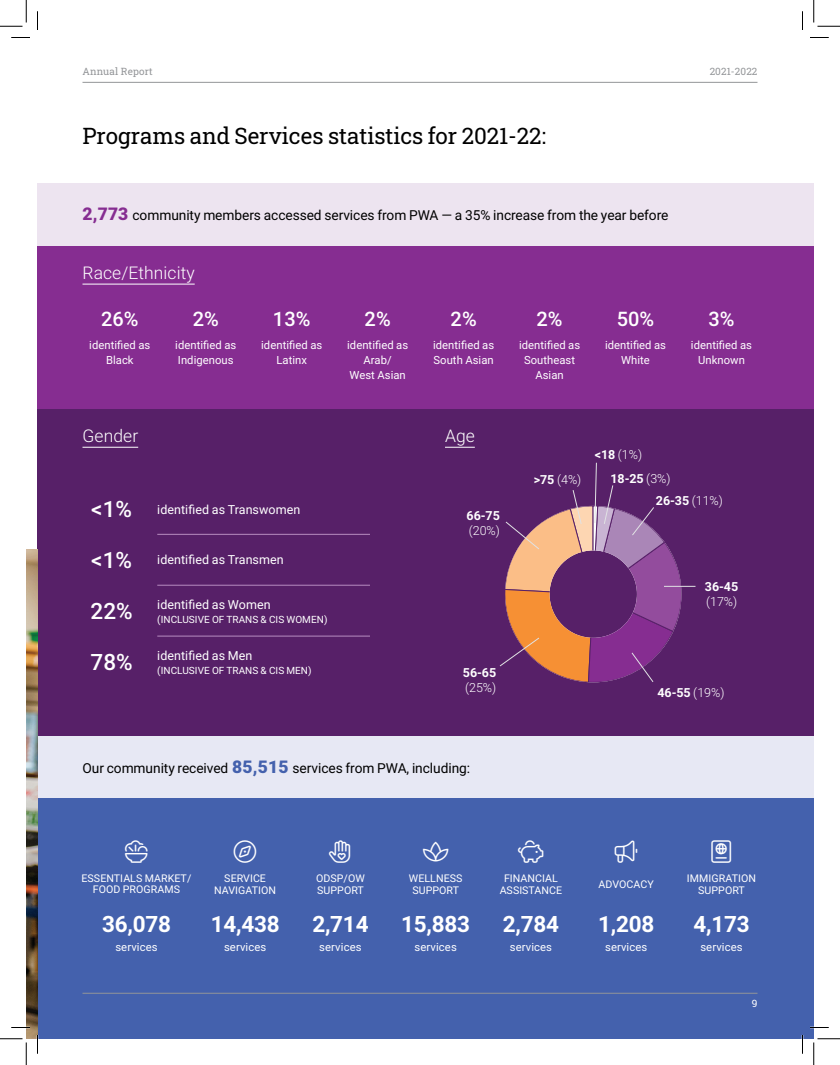
<style>
.page{position:relative;width:840px;height:1065px;background:#fff}
.page>*{position:absolute;margin:0;border:0;box-sizing:border-box;transform-origin:0 0}
.Intro{font:22.5px "Roboto Slab";letter-spacing:-.005em;color:#000}
.bodytext{font:700 22.5px "Roboto";letter-spacing:-.01em;color:#fff}
.bodytext-2{font:500 22.5px "Roboto";color:#fff}
.bodytext-3{font:500 20px "Roboto";color:#fff}
.bodytext-4{font:300 17.5px "Roboto";letter-spacing:.005em;color:#fff}
.bodytext-5{font:13.75px "Roboto";letter-spacing:-.005em;color:#000}
.bodytext-6{font:12.5px "Roboto";letter-spacing:.005em;color:#fff}
.bodytext-7{font:700 12.5px/15px "Roboto";letter-spacing:-.005em;color:#fff}
.bodytext-8{font:300 12.5px "Roboto";color:#fff}
.bodytext-9{font:11.25px/15px "Roboto";letter-spacing:.005em;color:#fff;text-align:center}
.bodytext-10{font:10.62px/11.4px "Roboto";letter-spacing:.005em;color:#fff;text-align:center}
.bodytext-11{font:10px "Roboto";letter-spacing:.005em;color:#fff}
.t1{font:10px "Roboto Slab";letter-spacing:.01em;color:#939598}
.header___footer{font:10px "Roboto Slab";color:#fff}
.s1{font-weight:900;font-size:17.5px;color:#862d91}
.s2{font-weight:300}
.s3{font-weight:700}
.s4{font-weight:900;font-size:17.5px;color:#4461ad}
</style>
<div class="page">
<div style="left:38px;top:798px;width:776px;height:241px;background:#4461ad"></div>
<div style="left:38px;top:735px;width:776px;height:63px;background:#e7e8f4"></div>
<div style="left:38px;top:246px;width:776px;height:163px;background:#862d91"></div>
<div style="left:38px;top:183px;width:776px;height:63px;background:#ede4f0"></div>
<div style="left:38px;top:409px;width:374px;height:326px;background:#572068"></div>
<div style="left:412px;top:409px;width:402px;height:326px;background:#572068"></div>
<img style="left:26px;top:550px;width:11px;height:489px">
<hr style="left:82px;top:284px;width:113px;height:1px;background:#fff">
<hr style="left:82px;top:447px;width:56px;height:1px;background:#fff">
<hr style="left:445px;top:447px;width:30px;height:1px;background:#fff">
<hr style="left:157px;top:534px;width:213px;height:1px;background:#b78cc0">
<hr style="left:157px;top:585px;width:213px;height:1px;background:#b78cc0">
<hr style="left:157px;top:636px;width:213px;height:1px;background:#b78cc0">
<hr style="left:664px;top:586px;width:32px;height:1px;background:#e1e2e4">
<svg style="left:500px;top:462px;width:181px;height:220px"></svg>
<hr style="left:82px;top:993px;width:676px;height:1px;background:#939598">
<hr style="left:82px;top:82px;width:676px;height:1px;background:#939598">
<svg style="left:11px;top:37px;width:19px;height:1px"></svg>
<svg style="left:810px;top:37px;width:19px;height:1px"></svg>
<svg style="left:11px;top:1027px;width:19px;height:1px"></svg>
<svg style="left:810px;top:1027px;width:19px;height:1px"></svg>
<svg style="left:37px;top:11px;width:1px;height:19px"></svg>
<svg style="left:37px;top:1035px;width:1px;height:19px"></svg>
<svg style="left:802px;top:11px;width:1px;height:19px"></svg>
<svg style="left:802px;top:1035px;width:1px;height:19px"></svg>
<svg style="left:0;top:0;width:27px;height:27px"></svg>
<svg style="left:0;top:1039px;width:27px;height:26px"></svg>
<svg style="left:814px;top:0;width:26px;height:27px"></svg>
<svg style="left:814px;top:1039px;width:26px;height:26px"></svg>
<p class="t1" style="left:82px;top:64px;width:72px">Annual Report</p>
<p class="t1" style="left:710px;top:64px;width:49px">2021-2022</p>
<p class="Intro" style="left:82px;top:120px;width:465px">Programs and Services statistics for 2021-22:</p>
<p class="bodytext-5" style="left:82px;top:206px;width:587px"><span class="s1">2,773</span> community members accessed services from PWA — a 35% increase from the year before</p>
<p class="bodytext-4" style="left:82px;top:261px;width:114px">Race/Ethnicity</p>
<p class="bodytext-3" style="left:101px;top:305px;width:39px">26%</p>
<p class="bodytext-9" style="left:89px;top:337px;width:63px">identified as<br>Black</p>
<p class="bodytext-3" style="left:193px;top:305px;width:28px">2%</p>
<p class="bodytext-9" style="left:175px;top:337px;width:63px;text-align:left">identified as<br>Indigenous</p>
<p class="bodytext-3" style="left:273px;top:305px;width:39px">13%</p>
<p class="bodytext-9" style="left:261px;top:337px;width:63px">identified as<br>Latinx</p>
<p class="bodytext-3" style="left:365px;top:305px;width:28px">2%</p>
<p class="bodytext-9" style="left:347px;top:337px;width:63px">identified as<br>Arab/<br>West Asian</p>
<p class="bodytext-3" style="left:451px;top:305px;width:28px">2%</p>
<p class="bodytext-9" style="left:433px;top:337px;width:63px;text-align:left">identified as<br>South Asian</p>
<p class="bodytext-4" style="left:82px;top:424px;width:57px">Gender</p>
<p class="bodytext-4" style="left:445px;top:424px;width:31px">Age</p>
<p class="bodytext-2" style="left:91px;top:494px;width:42px">&lt;1%</p>
<p class="bodytext-2" style="left:91px;top:544px;width:42px">&lt;1%</p>
<p class="bodytext-2" style="left:90px;top:595px;width:44px">22%</p>
<p class="bodytext-2" style="left:90px;top:646px;width:44px">78%</p>
<p class="bodytext-6" style="left:157px;top:500px;width:145px">identified as Transwomen</p>
<p class="bodytext-6" style="left:157px;top:551px;width:128px">identified as Transmen</p>
<p class="bodytext-6" style="left:157px;top:596px;width:115px">identified as Women</p>
<p class="bodytext-11" style="left:157px;top:613px;width:172px">(INCLUSIVE OF TRANS &amp; CIS WOMEN)</p>
<p class="bodytext-6" style="left:157px;top:647px;width:97px">identified as Men</p>
<p class="bodytext-11" style="left:157px;top:663px;width:156px">(INCLUSIVE OF TRANS &amp; CIS MEN)</p>
<p class="bodytext-7" style="left:467px;top:508px;width:35px">66-75 <span class="s2">(20%)</span></p>
<p class="bodytext-7" style="left:463px;top:664px;width:35px">56-65 <span class="s2">(25%)</span></p>
<p class="bodytext-3" style="left:537px;top:305px;width:28px">2%</p>
<p class="bodytext-9" style="left:519px;top:337px;width:63px">identified as<br>Southeast<br>Asian</p>
<p class="bodytext-3" style="left:617px;top:305px;width:39px">50%</p>
<p class="bodytext-9" style="left:605px;top:337px;width:63px">identified as<br>White</p>
<p class="bodytext-3" style="left:708px;top:305px;width:28px">3%</p>
<p class="bodytext-9" style="left:691px;top:337px;width:63px">identified as<br>Unknown</p>
<p class="bodytext-8" style="left:534px;top:471px;width:49px"><span class="s3">&gt;75</span> (4%)</p>
<p class="bodytext-8" style="left:595px;top:446px;width:49px"><span class="s3">&lt;18</span> (1%)</p>
<p class="bodytext-7" style="left:611px;top:471px;width:62px">18-25 <span class="s2">(3%)</span></p>
<p class="bodytext-7" style="left:656px;top:492px;width:68px">26-35 <span class="s2">(11%)</span></p>
<p class="bodytext-7" style="left:705px;top:578px;width:35px">36-45 <span class="s2">(17%)</span></p>
<p class="bodytext-7" style="left:658px;top:684px;width:68px">46-55 <span class="s2">(19%)</span></p>
<p class="bodytext-5" style="left:82px;top:759px;width:389px">Our community received <span class="s4">85,515</span> services from PWA, including:</p>
<p class="bodytext-10" style="left:82px;top:872px;width:111px">ESSENTIALS MARKET/<br>FOOD PROGRAMS</p>
<p class="bodytext-10" style="left:214px;top:872px;width:63px">SERVICE<br>NAVIGATION</p>
<p class="bodytext-10" style="left:316px;top:872px;width:50px;text-align:left">ODSP/OW<br>SUPPORT</p>
<p class="bodytext-10" style="left:409px;top:872px;width:55px">WELLNESS<br>SUPPORT</p>
<p class="bodytext-10" style="left:500px;top:872px;width:64px">FINANCIAL<br>ASSISTANCE</p>
<p class="bodytext-10" style="left:599px;top:878px;width:57px">ADVOCACY</p>
<p class="bodytext-10" style="left:687px;top:872px;width:71px">IMMIGRATION<br>SUPPORT</p>
<p class="bodytext" style="left:102px;top:908px;width:70px">36,078</p>
<p class="bodytext" style="left:211px;top:908px;width:70px">14,438</p>
<p class="bodytext" style="left:312px;top:908px;width:58px">2,714</p>
<p class="bodytext" style="left:401px;top:908px;width:70px">15,883</p>
<p class="bodytext" style="left:503px;top:908px;width:58px">2,784</p>
<p class="bodytext" style="left:598px;top:908px;width:58px">1,208</p>
<p class="bodytext" style="left:693px;top:908px;width:58px">4,173</p>
<p class="bodytext-9" style="left:115px;top:939px;width:44px">services</p>
<p class="bodytext-9" style="left:224px;top:939px;width:44px">services</p>
<p class="bodytext-9" style="left:319px;top:939px;width:44px">services</p>
<p class="bodytext-9" style="left:415px;top:939px;width:44px">services</p>
<p class="bodytext-9" style="left:510px;top:939px;width:44px">services</p>
<p class="bodytext-9" style="left:605px;top:939px;width:44px">services</p>
<p class="bodytext-9" style="left:700px;top:939px;width:44px">services</p>
<p class="header___footer" style="left:752px;top:996px;width:7px">9</p>
</div>
